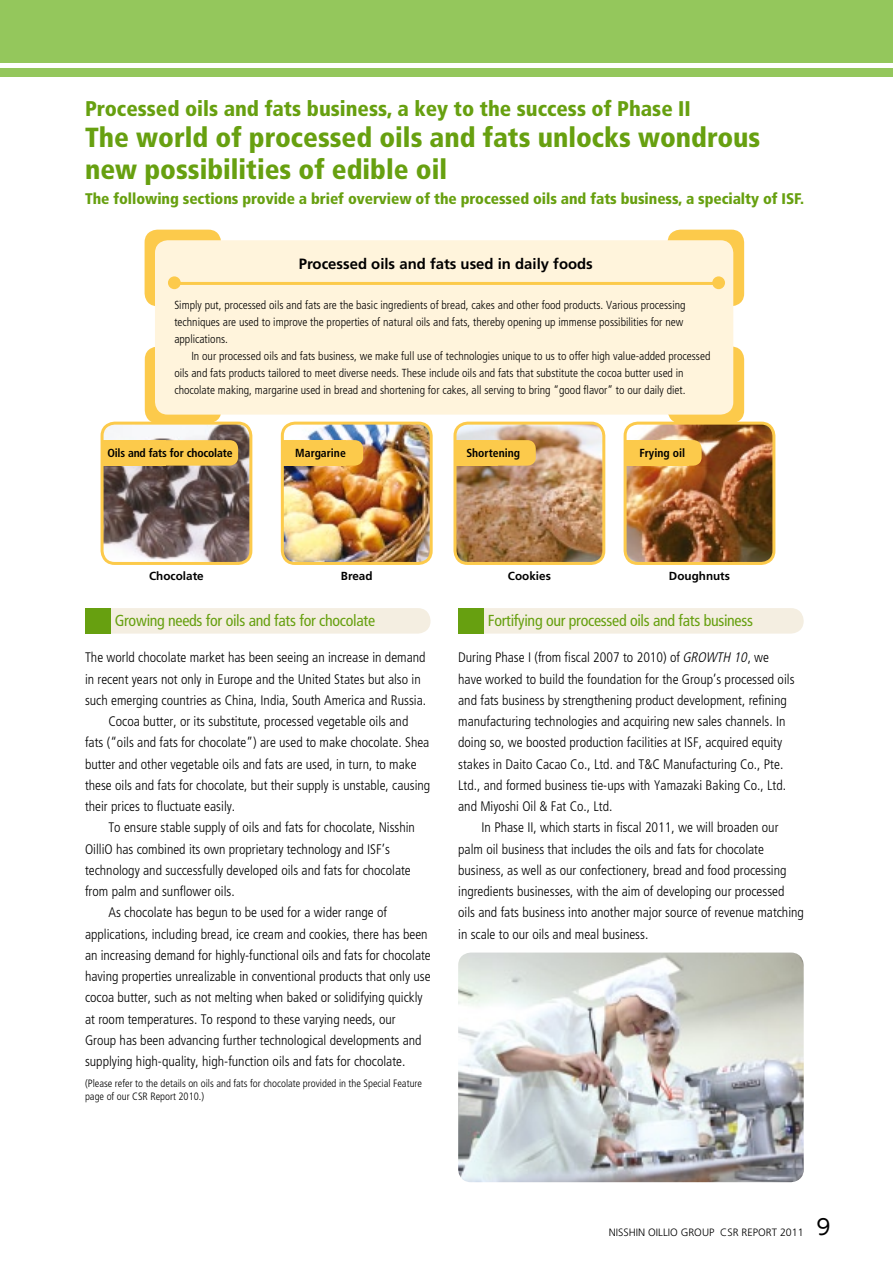
<style>
.page{position:relative;width:893px;height:1263px;background:#fff}
.page>*{position:absolute;margin:0;border:0;box-sizing:border-box;transform-origin:0 0}
.t1{font:900 condensed 27.6px/32px "Frutiger";color:#67a010}
.t2{font:900 condensed 21.3px "Frutiger";color:#67a010}
.t3{font:condensed 15.9px "Frutiger";letter-spacing:-.02em;color:#67a010}
.t4{font:900 condensed 15.45px "Frutiger";letter-spacing:-.005em;color:#67a010}
.t5{font:700 14.85px "Frutiger";color:#000}
.t6{font:300 condensed 13.8px/21.3px "Frutiger";color:#000}
.t7{font:300 condensed 11.7px/17px "Frutiger";color:#000}
.t8{font:700 11.7px "Frutiger";color:#000}
.t9{font:700 condensed 11.7px "Frutiger";color:#000}
.t10{font:700 condensed 11.7px "Frutiger";letter-spacing:-.02em;color:#000}
.t11{font:300 condensed 10.65px/13.8px "Frutiger";color:#000}
.t12{font:300 10.65px "Frutiger";color:#000}
.s1{font-style:italic}
.s2{font-family:"UD Shin Go Pro";font-weight:400;font-size:21.3px}
</style>
<div class="page">
<div style="left:145px;top:230px;width:76px;height:76px;background:#fcca4b;border-radius:13px"></div>
<div style="left:668px;top:230px;width:76px;height:76px;background:#fcca4b;border-radius:13px"></div>
<div style="left:145px;top:347px;width:76px;height:76px;background:#fcca4b;border-radius:13px"></div>
<div style="left:668px;top:347px;width:76px;height:76px;background:#fcca4b;border-radius:13px"></div>
<div style="left:0;top:0;width:893px;height:77px;background:#94c75c"></div>
<hr style="left:0;top:64px;width:893px;height:4px;background:#fff">
<div style="left:155px;top:240px;width:578px;height:175px;background:#fff4dc;border-radius:13px"></div>
<div style="left:168px;top:276px;width:13px;height:13px;background:#fcca4b;border-radius:50%"></div>
<div style="left:712px;top:276px;width:13px;height:13px;background:#fcca4b;border-radius:50%"></div>
<hr style="left:174px;top:282px;width:545px;height:3px;background:#fcca4b">
<div style="left:85px;top:608px;width:346px;height:26px;background:#f4eee1;border-radius:13px"></div>
<div style="left:85px;top:608px;width:26px;height:26px;background:#67a010"></div>
<div style="left:458px;top:608px;width:346px;height:26px;background:#f4eee1;border-radius:13px"></div>
<div style="left:458px;top:608px;width:26px;height:26px;background:#67a010"></div>
<img style="left:458px;top:952px;width:346px;height:230px">
<img style="left:282px;top:423px;width:147px;height:138px">
<div style="left:281px;top:422px;width:152px;height:143px;border:3px solid #fcca4b;border-radius:13px"></div>
<div style="left:282px;top:440px;width:64px;height:26px;background:#fcca4b"></div>
<div style="left:295px;top:440px;width:68px;height:26px;background:#fcca4b;border-radius:9px"></div>
<img style="left:625px;top:423px;width:149px;height:139px">
<div style="left:624px;top:422px;width:151px;height:143px;border:3px solid #fcca4b;border-radius:13px"></div>
<div style="left:625px;top:440px;width:64px;height:26px;background:#fcca4b"></div>
<div style="left:638px;top:440px;width:64px;height:26px;background:#fcca4b;border-radius:9px"></div>
<img style="left:102px;top:423px;width:149px;height:139px">
<div style="left:101px;top:422px;width:151px;height:143px;border:3px solid #fcca4b;border-radius:13px"></div>
<div style="left:102px;top:440px;width:64px;height:26px;background:#fcca4b"></div>
<div style="left:115px;top:440px;width:123px;height:26px;background:#fcca4b;border-radius:9px"></div>
<img style="left:457px;top:423px;width:147px;height:138px">
<div style="left:453px;top:422px;width:152px;height:143px;border:3px solid #fcca4b;border-radius:13px"></div>
<div style="left:455px;top:440px;width:42px;height:26px;background:#fcca4b"></div>
<div style="left:468px;top:440px;width:68px;height:26px;background:#fcca4b;border-radius:9px"></div>
<h2 class="t2" style="left:85px;top:96px;width:607px">Processed oils and fats business, a key to the success of Phase II</h2>
<h1 class="t1" style="left:85px;top:121px;width:677px">The world of processed oils and fats unlocks wondrous new possibilities of edible oil</h1>
<p class="t4" style="left:85px;top:190px;width:721px">The following sections provide a brief overview of the processed oils and fats business, a specialty of ISF.</p>
<p class="t5" style="left:299px;top:255px;width:296px">Processed oils and fats used in daily foods</p>
<p class="t7" style="left:174px;top:297px;width:513px">Simply put, processed oils and fats are the basic ingredients of bread, cakes and other food products. Various processing techniques are used to improve the properties of natural oils and fats, thereby opening up immense possibilities for new applications.</p>
<p class="t7" style="left:174px;top:348px;width:538px;text-indent:17px">In our processed oils and fats business, we make full use of technologies unique to us to offer high value-added processed oils and fats products tailored to meet diverse needs. These include oils and fats that substitute the cocoa butter used in chocolate making, margarine used in bread and shortening for cakes, all serving to bring “good flavor” to our daily diet.</p>
<p class="t10" style="left:108px;top:446px;width:126px">Oils and fats for chocolate</p>
<p class="t8" style="left:149px;top:569px;width:56px">Chocolate</p>
<p class="t9" style="left:295px;top:446px;width:52px">Margarine</p>
<p class="t8" style="left:341px;top:569px;width:33px">Bread</p>
<p class="t9" style="left:466px;top:446px;width:55px">Shortening</p>
<p class="t8" style="left:508px;top:569px;width:44px">Cookies</p>
<p class="t9" style="left:639px;top:446px;width:47px">Frying oil</p>
<p class="t8" style="left:669px;top:569px;width:63px">Doughnuts</p>
<p class="t3" style="left:115px;top:612px;width:262px">Growing needs for oils and fats for chocolate</p>
<p class="t3" style="left:488px;top:612px;width:267px">Fortifying our processed oils and fats business</p>
<p class="t6" style="left:85px;top:647px;width:342px">The world chocolate market has been seeing an increase in demand</p>
<p class="t6" style="left:85px;top:668px;width:337px">in recent years not only in Europe and the United States but also in</p>
<p class="t6" style="left:85px;top:690px;width:343px">such emerging countries as China, India, South America and Russia.</p>
<p class="t6" style="left:108px;top:711px;width:301px">Cocoa butter, or its substitute, processed vegetable oils and</p>
<p class="t6" style="left:85px;top:732px;width:346px">fats (“oils and fats for chocolate”) are used to make chocolate. Shea</p>
<p class="t6" style="left:85px;top:753px;width:333px">butter and other vegetable oils and fats are used, in turn, to make</p>
<p class="t6" style="left:85px;top:775px;width:347px">these oils and fats for chocolate, but their supply is unstable, causing</p>
<p class="t6" style="left:85px;top:796px;width:152px">their prices to fluctuate easily.</p>
<p class="t6" style="left:108px;top:817px;width:308px">To ensure stable supply of oils and fats for chocolate, Nisshin</p>
<p class="t6" style="left:85px;top:838px;width:306px">OilliO has combined its own proprietary technology and ISF’s</p>
<p class="t6" style="left:85px;top:860px;width:327px">technology and successfully developed oils and fats for chocolate</p>
<p class="t6" style="left:85px;top:881px;width:151px">from palm and sunflower oils.</p>
<p class="t6" style="left:108px;top:902px;width:280px">As chocolate has begun to be used for a wider range of</p>
<p class="t6" style="left:85px;top:923px;width:344px">applications, including bread, ice cream and cookies, there has been</p>
<p class="t6" style="left:85px;top:945px;width:347px">an increasing demand for highly-functional oils and fats for chocolate</p>
<p class="t6" style="left:85px;top:966px;width:347px">having properties unrealizable in conventional products that only use</p>
<p class="t6" style="left:85px;top:987px;width:339px">cocoa butter, such as not melting when baked or solidifying quickly</p>
<p class="t6" style="left:85px;top:1008px;width:312px">at room temperatures. To respond to these varying needs, our</p>
<p class="t6" style="left:85px;top:1030px;width:338px">Group has been advancing further technological developments and</p>
<p class="t6" style="left:85px;top:1051px;width:322px">supplying high-quality, high-function oils and fats for chocolate.</p>
<p class="t11" style="left:85px;top:1076px;width:338px">(Please refer to the details on oils and fats for chocolate provided in the Special Feature page of our CSR Report 2010.)</p>
<p class="t6" style="left:458px;top:647px;width:338px">During Phase I (from fiscal 2007 to 2010) of <span class="s1">GROWTH 10</span>, we have worked to build the foundation for the Group’s processed oils and fats business by strengthening product development, refining manufacturing technologies and acquiring new sales channels. In doing so, we boosted production facilities at ISF, acquired equity stakes in Daito Cacao Co., Ltd. and T&amp;C Manufacturing Co., Pte.<br>Ltd., and formed business tie-ups with Yamazaki Baking Co., Ltd. and Miyoshi Oil &amp; Fat Co., Ltd.</p>
<p class="t6" style="left:458px;top:817px;width:347px;text-indent:23px">In Phase II, which starts in fiscal 2011, we will broaden our palm oil business that includes the oils and fats for chocolate business, as well as our confectionery, bread and food processing ingredients businesses, with the aim of developing our processed oils and fats business into another major source of revenue matching in scale to our oils and meal business.</p>
<p class="t12" style="left:609px;top:1226px;width:223px">NISSHIN OILLIO GROUP CSR REPORT 2011 <span class="s2">9</span></p>
</div>
